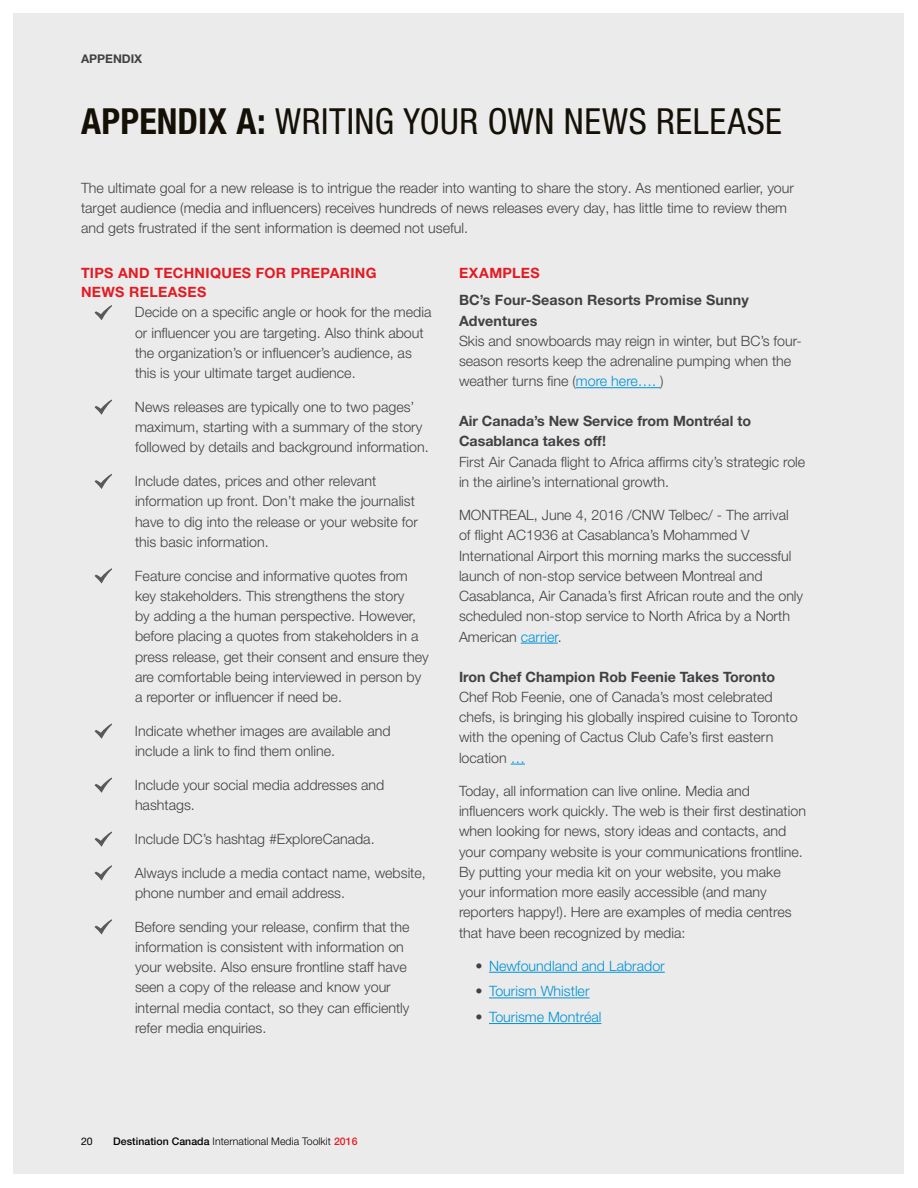
<style>
.page{position:relative;width:918px;height:1188px;background:#fff}
.page>*{position:absolute;margin:0;border:0;box-sizing:border-box;transform-origin:0 0}
.White_in-box_sub_hea{font:condensed 36px "Helvetica Neue LT Pro";letter-spacing:.02em;color:#141006}
.body{font:300 14.25px/20.2px "Helvetica Neue LT Pro";color:#414042}
.checkmark_bullets{font:300 14.25px/20.2px "Helvetica Neue LT Pro";color:#414042}
.Body_bold{font:700 14.25px/20.2px "Helvetica Neue LT Pro";color:#414042}
.t1{font:300 14.25px "Helvetica Neue LT Pro";color:#0092d3}
.red_sub_header{font:700 14.25px/18.8px "Helvetica Neue LT Pro";letter-spacing:.025em;color:#e31b23}
.t2{font:700 12px "Helvetica Neue LT Pro";color:#414042}
.t3{font:300 10.5px "Helvetica Neue LT Pro";letter-spacing:.005em;color:#000}
.t4{font:10.5px "Helvetica Neue LT Pro";color:#000}
.s1{font-weight:700}
.s2{color:#0092d3}
.s3{color:#414042}
.s4{font-weight:500}
.s5{font-weight:500;color:#e31b23}
</style>
<div class="page">
<div style="left:14px;top:14px;width:890px;height:1160px;background:#ebebec"></div>
<svg style="left:94px;top:305px;width:18px;height:15px"></svg>
<svg style="left:94px;top:399px;width:18px;height:16px"></svg>
<svg style="left:94px;top:474px;width:18px;height:15px"></svg>
<svg style="left:94px;top:568px;width:18px;height:16px"></svg>
<svg style="left:94px;top:723px;width:18px;height:16px"></svg>
<svg style="left:94px;top:777px;width:18px;height:16px"></svg>
<svg style="left:94px;top:831px;width:18px;height:16px"></svg>
<svg style="left:94px;top:865px;width:18px;height:16px"></svg>
<svg style="left:94px;top:919px;width:18px;height:16px"></svg>
<hr style="left:576px;top:387px;width:84px;height:1px;background:#0092d3">
<hr style="left:521px;top:643px;width:37px;height:1px;background:#0092d3">
<svg style="left:511px;top:764px;width:14px;height:1px"></svg>
<hr style="left:489px;top:972px;width:176px;height:1px;background:#0092d3">
<hr style="left:489px;top:998px;width:101px;height:1px;background:#0092d3">
<hr style="left:489px;top:1023px;width:112px;height:1px;background:#0092d3">
<p class="t2" style="left:81px;top:51px;width:63px">APPENDIX</p>
<p class="White_in-box_sub_hea" style="left:81px;top:100px;width:702px"><span class="s1">APPENDIX A:</span> WRITING YOUR OWN NEWS RELEASE</p>
<p class="body" style="left:81px;top:177px;width:715px">The ultimate goal for a new release is to intrigue the reader into wanting to share the story. As mentioned earlier, your target audience (media and influencers) receives hundreds of news releases every day, has little time to review them and gets frustrated if the sent information is deemed not useful.</p>
<p class="red_sub_header" style="left:81px;top:263px;width:297px">TIPS AND TECHNIQUES FOR PREPARING<br>NEWS RELEASES</p>
<p class="checkmark_bullets" style="left:135px;top:302px;width:298px">Decide on a specific angle or hook for the media or influencer you are targeting. Also think about the organization’s or influencer’s audience, as this is your ultimate target audience.</p>
<p class="checkmark_bullets" style="left:135px;top:396px;width:295px">News releases are typically one to two pages’ maximum, starting with a summary of the story followed by details and background information.</p>
<p class="checkmark_bullets" style="left:135px;top:471px;width:284px">Include dates, prices and other relevant information up front. Don’t make the journalist have to dig into the release or your website for this basic information.</p>
<p class="checkmark_bullets" style="left:135px;top:565px;width:295px">Feature concise and informative quotes from key stakeholders. This strengthens the story<br>by adding a the human perspective. However, before placing a quotes from stakeholders in a press release, get their consent and ensure they are comfortable being interviewed in person by a reporter or influencer if need be.</p>
<p class="checkmark_bullets" style="left:135px;top:720px;width:257px">Indicate whether images are available and include a link to find them online.</p>
<p class="checkmark_bullets" style="left:135px;top:774px;width:251px">Include your social media addresses and hashtags.</p>
<p class="checkmark_bullets" style="left:135px;top:828px;width:241px">Include DC’s hashtag #ExploreCanada.</p>
<p class="checkmark_bullets" style="left:135px;top:862px;width:292px">Always include a media contact name, website, phone number and email address.</p>
<p class="checkmark_bullets" style="left:135px;top:916px;width:276px">Before sending your release, confirm that the information is consistent with information on your website. Also ensure frontline staff have seen a copy of the release and know your internal media contact, so they can efficiently refer media enquiries.</p>
<p class="red_sub_header" style="left:459px;top:263px;width:82px">EXAMPLES</p>
<p class="Body_bold" style="left:459px;top:290px;width:291px">BC’s Four-Season Resorts Promise Sunny<br>Adventures</p>
<p class="body" style="left:459px;top:330px;width:344px">Skis and snowboards may reign in winter, but BC’s four&shy;season resorts keep the adrenaline pumping when the weather turns fine (<span class="s2">more here….</span> )</p>
<p class="Body_bold" style="left:459px;top:411px;width:294px">Air Canada’s New Service from Montréal to<br>Casablanca takes off!</p>
<p class="body" style="left:459px;top:451px;width:348px">First Air Canada flight to Africa affirms city’s strategic role in the airline’s international growth.</p>
<p class="body" style="left:459px;top:505px;width:346px">MONTREAL, June 4, 2016 /CNW Telbec/ - The arrival of flight AC1936 at Casablanca’s Mohammed V International Airport this morning marks the successful launch of non-stop service between Montreal and Casablanca, Air Canada’s first African route and the only scheduled non-stop service to North Africa by a North American <span class="s2">carrier</span>.</p>
<p class="Body_bold" style="left:459px;top:666px;width:318px">Iron Chef Champion Rob Feenie Takes Toronto</p>
<p class="body" style="left:459px;top:686px;width:340px">Chef Rob Feenie, one of Canada’s most celebrated chefs, is bringing his globally inspired cuisine to Toronto with the opening of Cactus Club Cafe’s first eastern location <span class="s2">…</span></p>
<p class="body" style="left:459px;top:780px;width:349px">Today, all information can live online. Media and influencers work quickly. The web is their first destination when looking for news, story ideas and contacts, and your company website is your communications frontline.<br>By putting your media kit on your website, you make your information more easily accessible (and many reporters happy!). Here are examples of media centres that have been recognized by media:</p>
<p class="t1" style="left:476px;top:957px;width:191px"><span class="s3">•</span> Newfoundland and Labrador</p>
<p class="t1" style="left:476px;top:983px;width:116px"><span class="s3">•</span> Tourism Whistler</p>
<p class="t1" style="left:476px;top:1008px;width:127px"><span class="s3">•</span> Tourisme Montréal</p>
<p class="t4" style="left:81px;top:1135px;width:13px">20</p>
<p class="t3" style="left:113px;top:1135px;width:246px"><span class="s4">Destination Canada</span> International Media Toolkit <span class="s5">2016</span></p>
</div>
